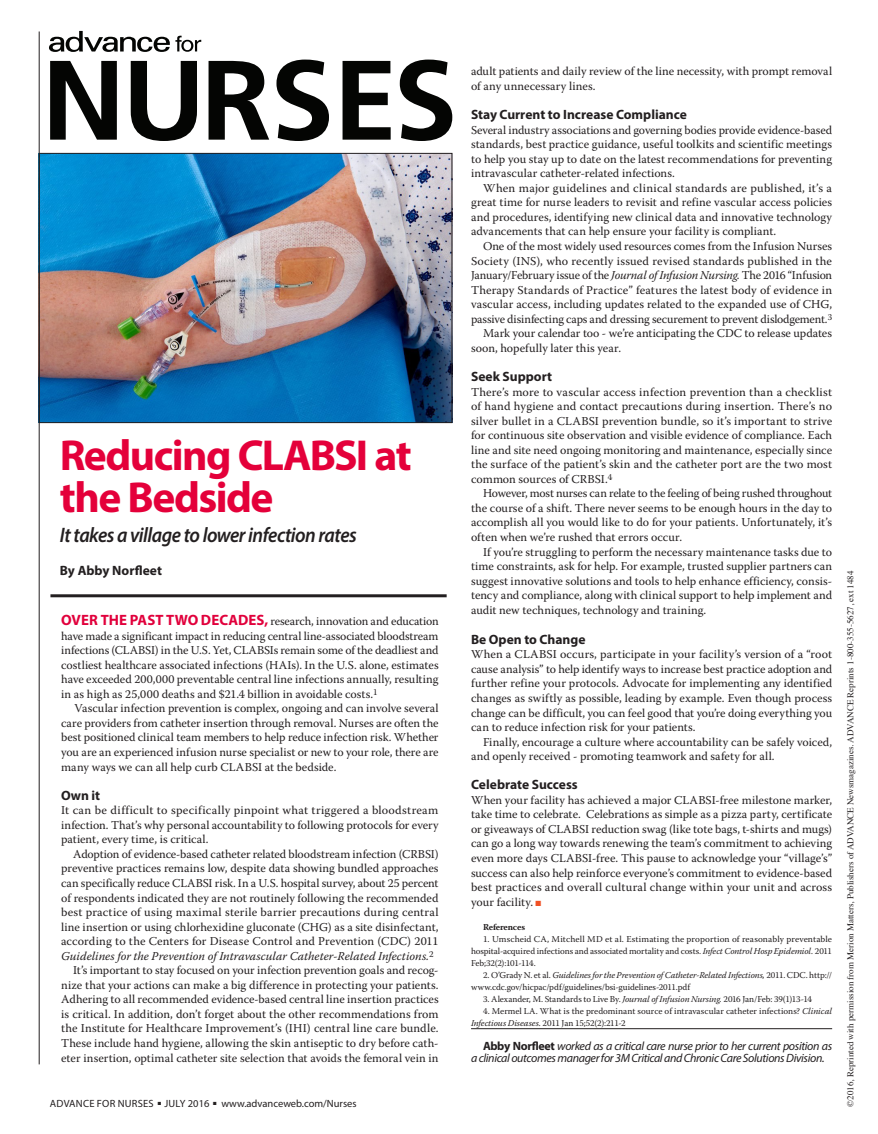
<style>
.page{position:relative;width:878px;height:1134px;background:#fff}
.page>*{position:absolute;margin:0;border:0;box-sizing:border-box;transform-origin:0 0}
._5-Feature_Head{font:700 43.5px/42px "Myriad Pro";letter-spacing:-.035em;color:#e4003a}
.Feature_Subhead{font:italic 600 21px "Myriad Pro";letter-spacing:-.025em;color:#231f20;scale:.92 1}
._01_BODY_COPY__no_in{font:700 13.5px "Myriad Pro";color:#231f20}
.Byline_Feature{font:700 13.5px "Myriad Pro";color:#231f20}
._01_BODY_COPY__no_in-2{font:12px/14.5px "Warnock Pro";color:#231f20;text-align:justify}
.t1{font:italic 12px/12px "Myriad Pro";letter-spacing:-.03em;color:#231f20}
.t2{font:10.5px "Myriad Pro";color:#231f20}
._01_BODY_COPY__no_in-3{font:9px/12px "Warnock Pro";letter-spacing:-.005em;color:#231f20}
.t3{font:9px "Times";color:#231f20}
._01_BODY_COPY__no_in-4{font:700 9px "Warnock Pro";letter-spacing:-.015em;color:#231f20}
.s1{font-style:italic}
.s2{color:#f05024}
.s3{font-weight:700;font-style:normal}
.s4{font-family:"Myriad Pro";font-weight:700;font-size:15px;color:#e1003c}
</style>
<div class="page">
<img style="left:41px;top:155px;width:409px;height:266px">
<div style="left:39px;top:153px;width:413px;height:270px;border:1px solid #231f20"></div>
<hr style="left:39px;top:32px;width:1px;height:1032px;background:#231f20">
<hr style="left:471px;top:1028px;width:361px;height:1px;background:#231f20">
<hr style="left:50px;top:594px;width:396px;height:3px;background:#231f20">
<svg style="left:50px;top:60px;width:402px;height:81px"></svg>
<svg style="left:49px;top:31px;width:152px;height:21px"></svg>
<p class="_01_BODY_COPY__no_in-2" style="left:471px;top:64px;width:362px">adult patients and daily review of the line necessity, with prompt removal of any unnecessary lines.</p>
<p class="_01_BODY_COPY__no_in" style="left:471px;top:106px;width:217px">Stay Current to Increase Compliance</p>
<p class="_01_BODY_COPY__no_in-2" style="left:471px;top:122px;width:362px">Several industry associations and governing bodies provide evidence-based standards, best practice guidance, useful toolkits and scientific meetings to help you stay up to date on the latest recommendations for preventing intravascular catheter-related infections.</p>
<p class="_01_BODY_COPY__no_in-2" style="left:471px;top:180px;width:362px;text-indent:12px">When major guidelines and clinical standards are published, it’s a great time for nurse leaders to revisit and refine vascular access policies and procedures, identifying new clinical data and innovative technology advancements that can help ensure your facility is compliant.</p>
<p class="_01_BODY_COPY__no_in-2" style="left:471px;top:239px;width:362px;text-indent:12px">One of the most widely used resources comes from the Infusion Nurses Society (INS), who recently issued revised standards published in the January/February issue of the <span class="s1">Journal of Infusion Nursing</span>. The 2016 “Infusion Therapy Standards of Practice” features the latest body of evidence in vascular access, including updates related to the expanded use of CHG, passive disinfecting caps and dressing securement to prevent dislodgement.<sup>3</sup></p>
<p class="_01_BODY_COPY__no_in-2" style="left:471px;top:326px;width:362px;text-indent:12px">Mark your calendar too - we’re anticipating the CDC to release updates soon, hopefully later this year.</p>
<p class="_01_BODY_COPY__no_in" style="left:471px;top:368px;width:82px">Seek Support</p>
<p class="_01_BODY_COPY__no_in-2" style="left:471px;top:384px;width:362px">There’s more to vascular access infection prevention than a checklist of hand hygiene and contact precautions during insertion. There’s no silver bullet in a CLABSI prevention bundle, so it’s important to strive for continuous site observation and visible evidence of compliance. Each line and site need ongoing monitoring and maintenance, especially since the surface of the patient’s skin and the catheter port are the two most common sources of CRBSI.<sup>4</sup></p>
<p class="_01_BODY_COPY__no_in-2" style="left:471px;top:486px;width:362px;text-indent:12px">However, most nurses can relate to the feeling of being rushed throughout the course of a shift. There never seems to be enough hours in the day to accomplish all you would like to do for your patients. Unfortunately, it’s often when we’re rushed that errors occur.</p>
<p class="_01_BODY_COPY__no_in-2" style="left:471px;top:544px;width:362px;text-indent:12px">If you’re struggling to perform the necessary maintenance tasks due to time constraints, ask for help. For example, trusted supplier partners can suggest innovative solutions and tools to help enhance efficiency, consis&shy;tency and compliance, along with clinical support to help implement and audit new techniques, technology and training.</p>
<p class="_01_BODY_COPY__no_in" style="left:471px;top:630px;width:116px">Be Open to Change</p>
<p class="_01_BODY_COPY__no_in-2" style="left:471px;top:647px;width:362px">When a CLABSI occurs, participate in your facility’s version of a “root cause analysis” to help identify ways to increase best practice adoption and further refine your protocols. Advocate for implementing any identified changes as swiftly as possible, leading by example. Even though process change can be difficult, you can feel good that you’re doing everything you can to reduce infection risk for your patients.</p>
<p class="_01_BODY_COPY__no_in-2" style="left:471px;top:734px;width:362px;text-indent:12px">Finally, encourage a culture where accountability can be safely voiced, and openly received - promoting teamwork and safety for all.</p>
<p class="_01_BODY_COPY__no_in" style="left:471px;top:776px;width:108px">Celebrate Success</p>
<p class="_01_BODY_COPY__no_in-2" style="left:471px;top:792px;width:362px">When your facility has achieved a major CLABSI-free milestone marker, take time to celebrate. Celebrations as simple as a pizza party, certificate or giveaways of CLABSI reduction swag (like tote bags, t-shirts and mugs) can go a long way towards renewing the team’s commitment to achieving even more days CLABSI-free. This pause to acknowledge your “village’s” success can also help reinforce everyone’s commitment to evidence-based best practices and overall cultural change within your unit and across your facility. <span class="s2">■</span></p>
<p class="_01_BODY_COPY__no_in-4" style="left:483px;top:921px;width:44px">References</p>
<p class="_01_BODY_COPY__no_in-3" style="left:471px;top:933px;width:362px;text-align:justify;text-indent:12px">1. Umscheid CA, Mitchell MD et al. Estimating the proportion of reasonably preventable hospital-acquired infections and associated mortality and costs. <span class="s1">Infect Control Hosp Epidemiol.</span> 2011<br>Feb;32(2):101-114.</p>
<p class="_01_BODY_COPY__no_in-3" style="left:471px;top:969px;width:362px;text-indent:12px">2. O’Grady N. et al. <span class="s1">Guidelines for the Prevention of Catheter-Related Infections,</span> 2011. CDC. http:// www.cdc.gov/hicpac/pdf/guidelines/bsi-guidelines-2011.pdf</p>
<p class="_01_BODY_COPY__no_in-3" style="left:483px;top:993px;width:330px">3. Alexander, M. Standards to Live By. <span class="s1">Journal of Infusion Nursing.</span> 2016 Jan/Feb: 39(1)13-14</p>
<p class="_01_BODY_COPY__no_in-3" style="left:471px;top:1005px;width:362px;text-indent:12px">4. Mermel LA. What is the predominant source of intravascular catheter infections? <span class="s1">Clinical<br>Infectious Diseases.</span> 2011 Jan 15;52(2):211-2</p>
<p class="t1" style="left:471px;top:1039px;width:362px;text-indent:12px"><span class="s3">Abby Norfleet</span> worked as a critical care nurse prior to her current position as a clinical outcomes manager for 3M Critical and Chronic Care Solutions Division.</p>
<p class="_5-Feature_Head" style="left:60px;top:433px;width:353px">Reducing CLABSI at the Bedside</p>
<p class="Feature_Subhead" style="left:60px;top:522px;width:324px">It takes a village to lower infection rates</p>
<p class="Byline_Feature" style="left:60px;top:562px;width:104px">By Abby Norfleet</p>
<p class="t3" style="left:842px;top:1107px;width:538px;rotate:-90deg">©2016, Reprinted with permission from Merion Matters, Publishers of ADVANCE Newsmagazines. ADVANCE Reprints 1-800-355-5627, ext 1484</p>
<p class="_01_BODY_COPY__no_in-2" style="left:61px;top:614px;width:379px"><span class="s4">OVER THE PAST TWO DECADES,</span> research, innovation and education have made a significant impact in reducing central line-associated bloodstream infections (CLABSI) in the U.S. Yet, CLABSIs remain some of the deadliest and costliest healthcare associated infections (HAIs). In the U.S. alone, estimates have exceeded 200,000 preventable central line infections annually, resulting in as high as 25,000 deaths and $21.4 billion in avoidable costs.<sup>1</sup></p>
<p class="_01_BODY_COPY__no_in-2" style="left:61px;top:701px;width:379px;text-indent:13px">Vascular infection prevention is complex, ongoing and can involve several care providers from catheter insertion through removal. Nurses are often the best positioned clinical team members to help reduce infection risk. Whether you are an experienced infusion nurse specialist or new to your role, there are many ways we can all help curb CLABSI at the bedside.</p>
<p class="_01_BODY_COPY__no_in" style="left:61px;top:786px;width:41px">Own it</p>
<p class="_01_BODY_COPY__no_in-2" style="left:61px;top:803px;width:379px">It can be difficult to specifically pinpoint what triggered a bloodstream infection. That’s why personal accountability to following protocols for every patient, every time, is critical.</p>
<p class="_01_BODY_COPY__no_in-2" style="left:61px;top:846px;width:379px;text-indent:12px">Adoption of evidence-based catheter related bloodstream infection (CRBSI) preventive practices remains low, despite data showing bundled approaches can specifically reduce CLABSI risk. In a U.S. hospital survey, about 25 percent of respondents indicated they are not routinely following the recommended best practice of using maximal sterile barrier precautions during central line insertion or using chlorhexidine gluconate (CHG) as a site disinfectant, according to the Centers for Disease Control and Prevention (CDC) 2011<br><span class="s1">Guidelines for the Prevention of Intravascular Catheter-Related Infections.</span><sup>2</sup></p>
<p class="_01_BODY_COPY__no_in-2" style="left:61px;top:963px;width:379px;text-indent:12px">It’s important to stay focused on your infection prevention goals and recog&shy;nize that your actions can make a big difference in protecting your patients.<br>Adhering to all recommended evidence-based central line insertion practices is critical. In addition, don’t forget about the other recommendations from the Institute for Healthcare Improvement’s (IHI) central line care bundle.<br>These include hand hygiene, allowing the skin antiseptic to dry before cath&shy;eter insertion, optimal catheter site selection that avoids the femoral vein in</p>
<p class="t2" style="left:50px;top:1097px;width:308px">ADVANCE FOR NURSES ■ JULY 2016 ■ www.advanceweb.com/Nurses</p>
</div>
